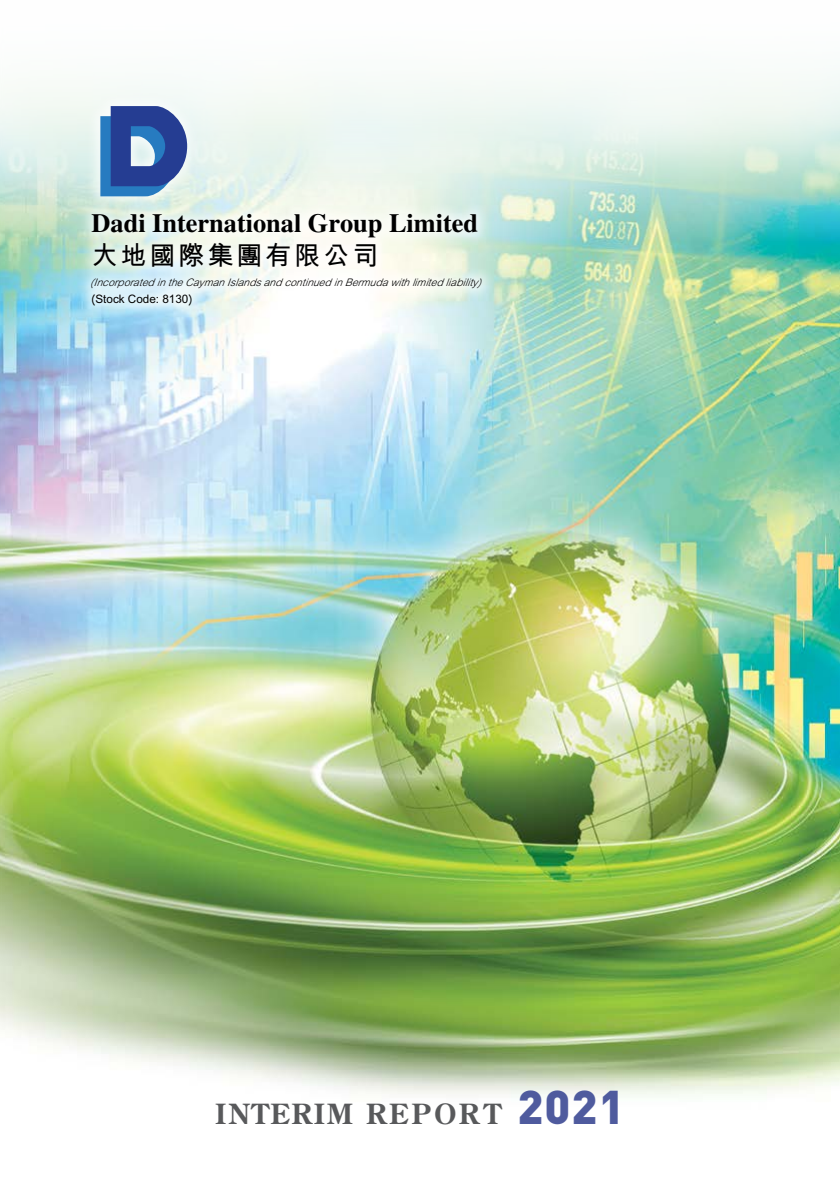
<style>
.page{position:relative;width:840px;height:1191px;background:#fff}
.page>*{position:absolute;margin:0;border:0;box-sizing:border-box;transform-origin:0 0}
.t1{font:700 27.8px "Century Old Style Std";letter-spacing:.065em;color:#58595b}
.t2{font:700 26.2px "Times LT Std";color:#000}
.t3{font:700 26.2px "M Hei HK";letter-spacing:.1em;color:#000}
.t4{font:700 11.6px "M Hei HK";color:#000}
.t5{font:italic 300 10.4px "M Hei HK";color:#000}
.s1{font-family:"DIN";font-weight:900;font-size:46.8px;color:#4f5b9e}
</style>
<div class="page">
<img style="left:0;top:80px;width:839px;height:1016px">
<div style="left:76px;top:91px;width:420px;height:229px;background:#fff;opacity:.75"></div>
<svg style="left:100px;top:106px;width:87px;height:90px;background:#4e72b0"></svg>
<h2 class="t2" style="left:92px;top:207px;width:388px">Dadi International Group Limited</h2>
<h2 class="t3" style="left:92px;top:236px;width:288px">大地國際集團有限公司</h2>
<p class="t5" style="left:90px;top:277px;width:392px">(IncorporatedintheCaymanIslandsandcontinuedinBermudawithlimitedliability)</p>
<p class="t4" style="left:92px;top:290px;width:102px">(Stock Code: 8130)</p>
<h1 class="t1" style="left:215px;top:1095px;width:410px">INTERIM REPORT <span class="s1">2021</span></h1>
</div>
